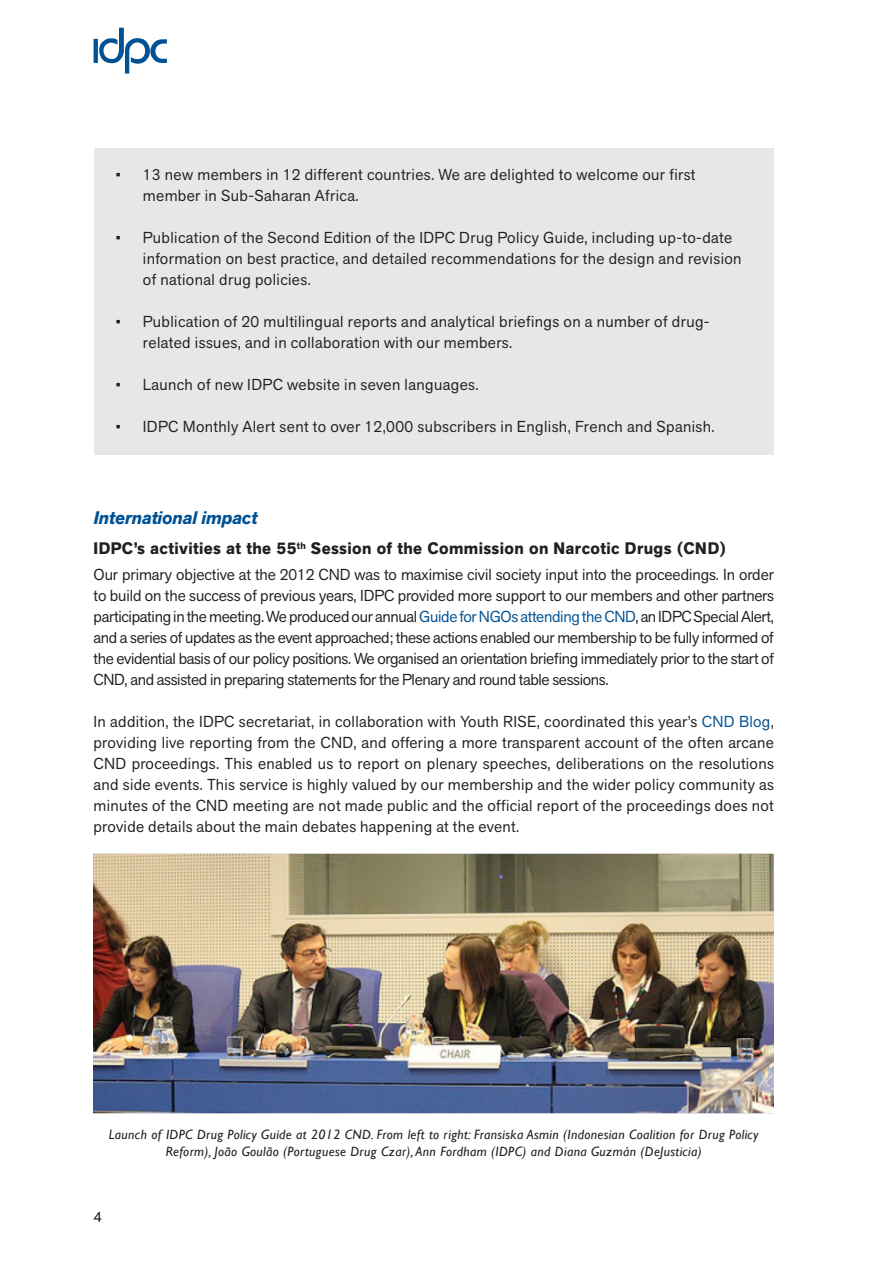
<style>
.page{position:relative;width:893px;height:1263px;background:#fff}
.page>*{position:absolute;margin:0;border:0;box-sizing:border-box;transform-origin:0 0}
.IDPC_Subhead_1{font:italic 700 18px "Akzid Grtsk Next";color:#005294}
.IDPC_subhead_2{font:700 16.5px "Akzid Grtsk Next";letter-spacing:.025em;color:#231f20}
.IDPC_Body_Para{font:15.75px/21px "Akzid Grtsk Next";color:#231f20;text-align:justify}
.IDPC_non-headed_inde{font:15.75px/21px "Akzid Grtsk Next";letter-spacing:.025em;color:#231f20}
.t1{font:15px "Akzidenz Grotesk BE";color:#231f20}
.IDPC_caption{font:italic 13.5px/16.5px "Gill Sans";letter-spacing:.025em;color:#231f20;text-align:center}
.s1{color:#005294}
</style>
<div class="page">
<svg style="left:94px;top:28px;width:73px;height:46px"></svg>
<div style="left:94px;top:149px;width:680px;height:306px;background:#e7e7e7"></div>
<img style="left:94px;top:854px;width:680px;height:260px">
<p class="IDPC_non-headed_inde" style="left:143px;top:164px;width:554px;text-indent:-27px">• 13 new members in 12 different countries. We are delighted to welcome our first member in Sub-Saharan Africa.</p>
<p class="IDPC_non-headed_inde" style="left:143px;top:227px;width:600px;text-indent:-27px">• Publication of the Second Edition of the IDPC Drug Policy Guide, including up-to-date information on best practice, and detailed recommendations for the design and revision of national drug policies.</p>
<p class="IDPC_non-headed_inde" style="left:143px;top:311px;width:568px;text-indent:-27px">• Publication of 20 multilingual reports and analytical briefings on a number of drug&shy;related issues, and in collaboration with our members.</p>
<p class="IDPC_non-headed_inde" style="left:116px;top:374px;width:364px">• Launch of new IDPC website in seven languages.</p>
<p class="IDPC_non-headed_inde" style="left:116px;top:416px;width:600px">• IDPC Monthly Alert sent to over 12,000 subscribers in English, French and Spanish.</p>
<p class="IDPC_Subhead_1" style="left:94px;top:506px;width:165px">International impact</p>
<p class="IDPC_subhead_2" style="left:94px;top:538px;width:634px">IDPC’s activities at the 55<sup>th</sup> Session of the Commission on Narcotic Drugs (CND)</p>
<p class="IDPC_Body_Para" style="left:94px;top:564px;width:682px">Our primary objective at the 2012 CND was to maximise civil society input into the proceedings. In order to build on the success of previous years, IDPC provided more support to our members and other partners participating in the meeting. We produced our annual <span class="s1">Guide for NGOs attending the CND</span>, an IDPC Special Alert, and a series of updates as the event approached; these actions enabled our membership to be fully informed of the evidential basis of our policy positions. We organised an orientation briefing immediately prior to the start of CND, and assisted in preparing statements for the Plenary and round table sessions.</p>
<p class="IDPC_Body_Para" style="left:94px;top:711px;width:682px">In addition, the IDPC secretariat, in collaboration with Youth RISE, coordinated this year’s <span class="s1">CND Blog</span>, providing live reporting from the CND, and offering a more transparent account of the often arcane CND proceedings. This enabled us to report on plenary speeches, deliberations on the resolutions and side events. This service is highly valued by our membership and the wider policy community as minutes of the CND meeting are not made public and the official report of the proceedings does not provide details about the main debates happening at the event.</p>
<p class="IDPC_caption" style="left:109px;top:1126px;width:651px">Launch of IDPC Drug Policy Guide at 2012 CND. From left to right: Fransiska Asmin (Indonesian Coalition for Drug Policy<br>Reform), João Goulão (Portuguese Drug Czar), Ann Fordham (IDPC) and Diana Guzmán (DeJusticia)</p>
<p class="t1" style="left:94px;top:1207px;width:10px">4</p>
</div>
